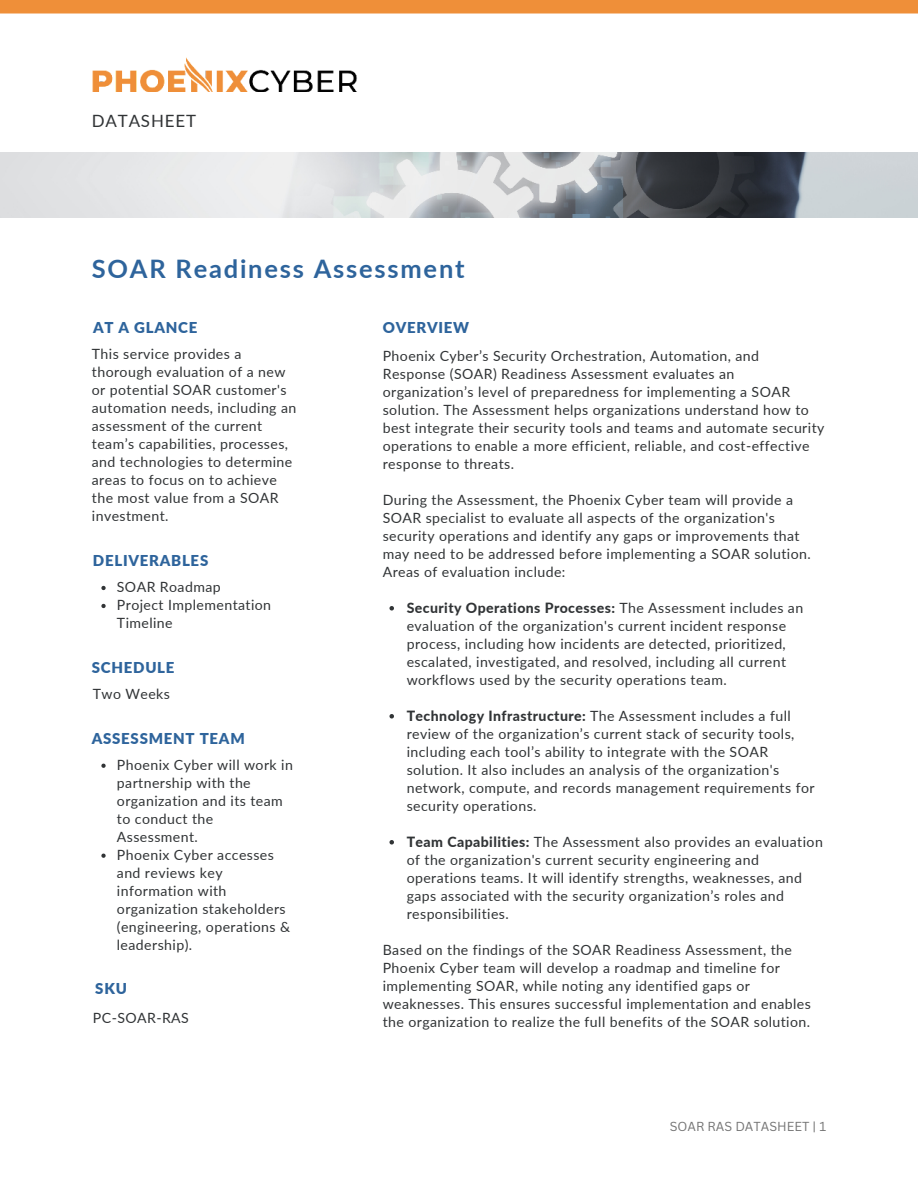
<style>
.page{position:relative;width:918px;height:1188px;background:#fff}
.page>*{position:absolute;margin:0;border:0;box-sizing:border-box;transform-origin:0 0}
.t1{font:700 25.5px "Lato";letter-spacing:.07em;color:#2e649c}
.t2{font:16.95px "Lato";letter-spacing:.05em;color:#313436}
.t3{font:900 15px "Lato";letter-spacing:.05em;color:#2e649c}
.t4{font:14.1px/18px "Lato";letter-spacing:.03em;color:#313436}
.t5{font:12.75px "Canva Sans";color:#747474}
.s1{font-weight:800}
</style>
<div class="page">
<img style="left:0;top:152px;width:918px;height:66px">
<div style="left:0;top:0;width:918px;height:14px;background:#ef8f39"></div>
<img style="left:92px;top:58px;width:265px;height:34px">
<svg style="left:389px;top:606px;width:5px;height:5px"></svg>
<svg style="left:389px;top:714px;width:5px;height:5px"></svg>
<svg style="left:389px;top:840px;width:5px;height:5px"></svg>
<svg style="left:101px;top:586px;width:5px;height:4px"></svg>
<svg style="left:101px;top:604px;width:5px;height:4px"></svg>
<svg style="left:101px;top:764px;width:5px;height:4px"></svg>
<svg style="left:101px;top:854px;width:5px;height:4px"></svg>
<p class="t2" style="left:92px;top:109px;width:106px">DATASHEET</p>
<h1 class="t1" style="left:92px;top:250px;width:374px">SOAR Readiness Assessment</h1>
<p class="t3" style="left:93px;top:316px;width:106px">AT A GLANCE</p>
<p class="t4" style="left:92px;top:345px;width:206px">This service provides a thorough evaluation of a new or potential SOAR customer's automation needs, including an assessment of the current team’s capabilities, processes, and technologies to determine areas to focus on to achieve the most value from a SOAR investment.</p>
<p class="t3" style="left:93px;top:549px;width:117px">DELIVERABLES</p>
<p class="t4" style="left:117px;top:578px;width:156px">SOAR Roadmap<br>Project Implementation<br>Timeline</p>
<p class="t3" style="left:92px;top:656px;width:84px">SCHEDULE</p>
<p class="t4" style="left:93px;top:684px;width:79px">Two Weeks</p>
<p class="t3" style="left:92px;top:727px;width:154px">ASSESSMENT TEAM</p>
<p class="t4" style="left:117px;top:755px;width:178px">Phoenix Cyber will work in partnership with the organization and its team to conduct the<br>Assessment.<br>Phoenix Cyber accesses and reviews key information with organization stakeholders (engineering, operations &amp; leadership).</p>
<p class="t3" style="left:95px;top:978px;width:33px">SKU</p>
<p class="t4" style="left:93px;top:1008px;width:97px">PC-SOAR-RAS</p>
<p class="t3" style="left:383px;top:316px;width:88px">OVERVIEW</p>
<p class="t4" style="left:383px;top:346px;width:443px">Phoenix Cyber’s Security Orchestration, Automation, and Response (SOAR) Readiness Assessment evaluates an organization’s level of preparedness for implementing a SOAR solution. The Assessment helps organizations understand how to best integrate their security tools and teams and automate security operations to enable a more efficient, reliable, and cost-effective response to threats.</p>
<p class="t4" style="left:383px;top:490px;width:429px">During the Assessment, the Phoenix Cyber team will provide a SOAR specialist to evaluate all aspects of the organization's security operations and identify any gaps or improvements that may need to be addressed before implementing a SOAR solution.<br>Areas of evaluation include:</p>
<p class="t4" style="left:407px;top:598px;width:398px"><span class="s1">Security Operations Processes:</span> The Assessment includes an evaluation of the organization's current incident response process, including how incidents are detected, prioritized, escalated, investigated, and resolved, including all current workflows used by the security operations team.</p>
<p class="t4" style="left:407px;top:706px;width:409px"><span class="s1">Technology Infrastructure:</span> The Assessment includes a full review of the organization’s current stack of security tools, including each tool’s ability to integrate with the SOAR solution. It also includes an analysis of the organization's network, compute, and records management requirements for security operations.</p>
<p class="t4" style="left:407px;top:832px;width:418px"><span class="s1">Team Capabilities:</span> The Assessment also provides an evaluation of the organization's current security engineering and operations teams. It will identify strengths, weaknesses, and gaps associated with the security organization’s roles and responsibilities.</p>
<p class="t4" style="left:383px;top:940px;width:430px">Based on the findings of the SOAR Readiness Assessment, the Phoenix Cyber team will develop a roadmap and timeline for implementing SOAR, while noting any identified gaps or weaknesses. This ensures successful implementation and enables the organization to realize the full benefits of the SOAR solution.</p>
<p class="t5" style="left:670px;top:1119px;width:158px">SOAR RAS DATASHEET | 1</p>
</div>
